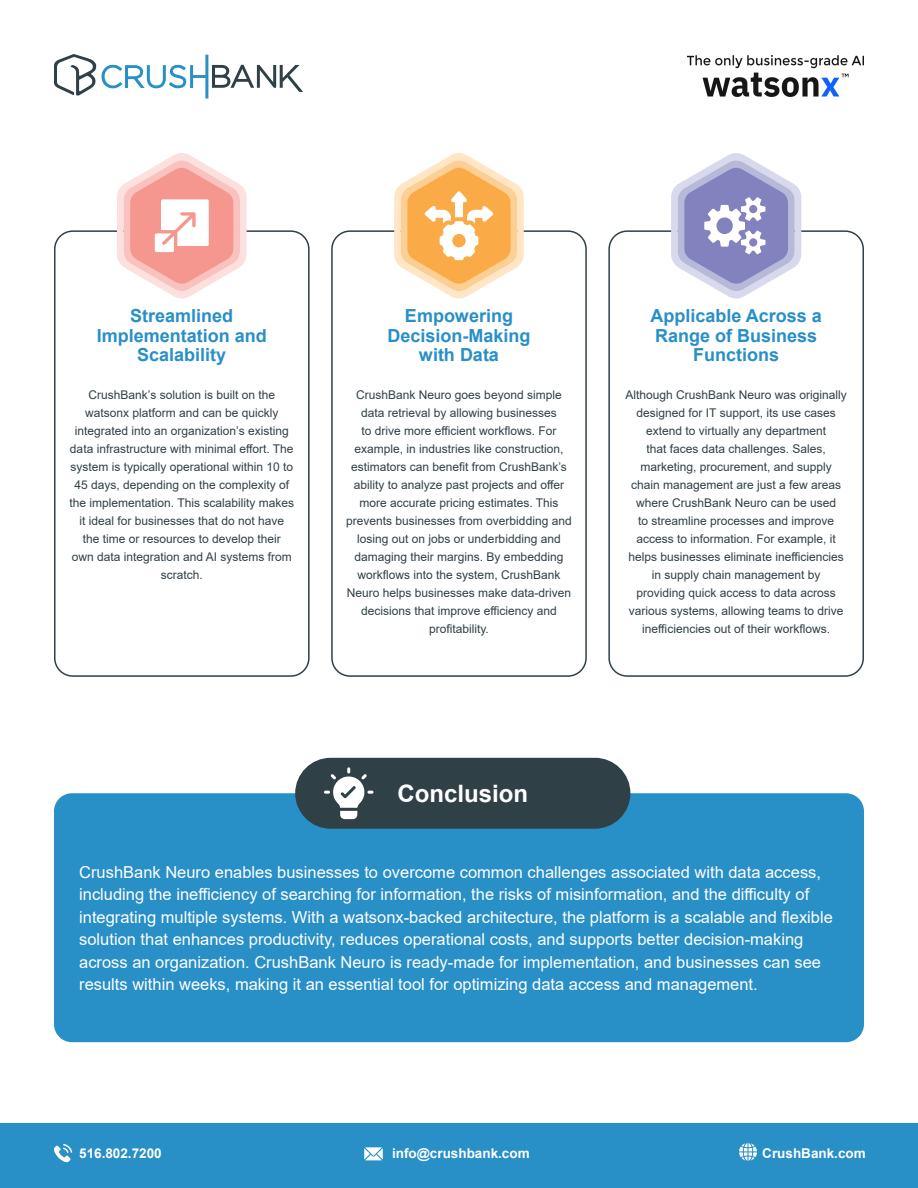
<style>
.page{position:relative;width:918px;height:1188px;background:#fff}
.page>*{position:absolute;margin:0;border:0;box-sizing:border-box;transform-origin:0 0}
.t1{font:700 24px "Arial";color:#fff}
.t2{font:700 18px/19.5px "Arial";color:#298fc7;text-align:center}
.t3{font:16.5px/22.5px "Arial";color:#fff}
.t4{font:700 13.5px "Arial";color:#fff}
.t5{font:12px/18px "Arial";color:#304047;text-align:center}
</style>
<div class="page">
<div style="left:54px;top:793px;width:810px;height:249px;background:#298fc7;border-radius:18px"></div>
<div style="left:295px;top:758px;width:335px;height:71px;background:#304047;border-radius:35px"></div>
<svg style="left:324px;top:767px;width:50px;height:52px"></svg>
<div style="left:0;top:1123px;width:918px;height:65px;background:#298fc7"></div>
<svg style="left:739px;top:1143px;width:18px;height:18px"></svg>
<svg style="left:54px;top:1144px;width:18px;height:18px"></svg>
<div style="left:331px;top:230px;width:256px;height:447px;border:2px solid #304047;border-radius:18px"></div>
<div style="left:54px;top:230px;width:256px;height:447px;border:2px solid #304047;border-radius:18px"></div>
<div style="left:608px;top:230px;width:256px;height:447px;border:2px solid #304047;border-radius:18px"></div>
<svg style="left:117px;top:153px;width:130px;height:146px"></svg>
<svg style="left:394px;top:153px;width:130px;height:146px"></svg>
<svg style="left:671px;top:153px;width:130px;height:146px"></svg>
<svg style="left:364px;top:1147px;width:19px;height:13px"></svg>
<svg style="left:54px;top:54px;width:249px;height:45px"></svg>
<img style="left:688px;top:56px;width:176px;height:41px">
<p class="t2" style="left:97px;top:306px;width:172px">Streamlined<br>Implementation and<br>Scalability</p>
<p class="t5" style="left:70px;top:386px;width:226px">CrushBank’s solution is built on the watsonx platform and can be quickly integrated into an organization’s existing data infrastructure with minimal effort. The system is typically operational within 10 to 45 days, depending on the complexity of the implementation. This scalability makes it ideal for businesses that do not have<br>the time or resources to develop their<br>own data integration and AI systems from scratch.</p>
<p class="t2" style="left:405px;top:306px;width:110px">Empowering</p>
<p class="t2" style="left:387px;top:326px;width:145px">Decision-Making</p>
<p class="t2" style="left:419px;top:345px;width:82px">with Data</p>
<p class="t5" style="left:346px;top:386px;width:227px">CrushBank Neuro goes beyond simple data retrieval by allowing businesses<br>to drive more efficient workflows. For example, in industries like construction, estimators can benefit from CrushBank’s ability to analyze past projects and offer more accurate pricing estimates. This prevents businesses from overbidding and losing out on jobs or underbidding and damaging their margins. By embedding workflows into the system, CrushBank Neuro helps businesses make data-driven decisions that improve efficiency and profitability.</p>
<p class="t2" style="left:651px;top:306px;width:173px">Applicable Across a<br>Range of Business<br>Functions</p>
<p class="t5" style="left:625px;top:386px;width:223px">Although CrushBank Neuro was originally designed for IT support, its use cases extend to virtually any department<br>that faces data challenges. Sales, marketing, procurement, and supply chain management are just a few areas where CrushBank Neuro can be used<br>to streamline processes and improve access to information. For example, it helps businesses eliminate inefficiencies in supply chain management by<br>providing quick access to data across various systems, allowing teams to drive inefficiencies out of their workflows.</p>
<p class="t1" style="left:397px;top:777px;width:132px">Conclusion</p>
<p class="t3" style="left:79px;top:861px;width:755px">CrushBank Neuro enables businesses to overcome common challenges associated with data access, including the inefficiency of searching for information, the risks of misinformation, and the difficulty of integrating multiple systems. With a watsonx-backed architecture, the platform is a scalable and flexible solution that enhances productivity, reduces operational costs, and supports better decision-making across an organization. CrushBank Neuro is ready-made for implementation, and businesses can see results within weeks, making it an essential tool for optimizing data access and management.</p>
<p class="t4" style="left:79px;top:1143px;width:84px">516.802.7200</p>
<p class="t4" style="left:392px;top:1143px;width:139px">info@crushbank.com</p>
<p class="t4" style="left:762px;top:1143px;width:105px">CrushBank.com</p>
</div>
